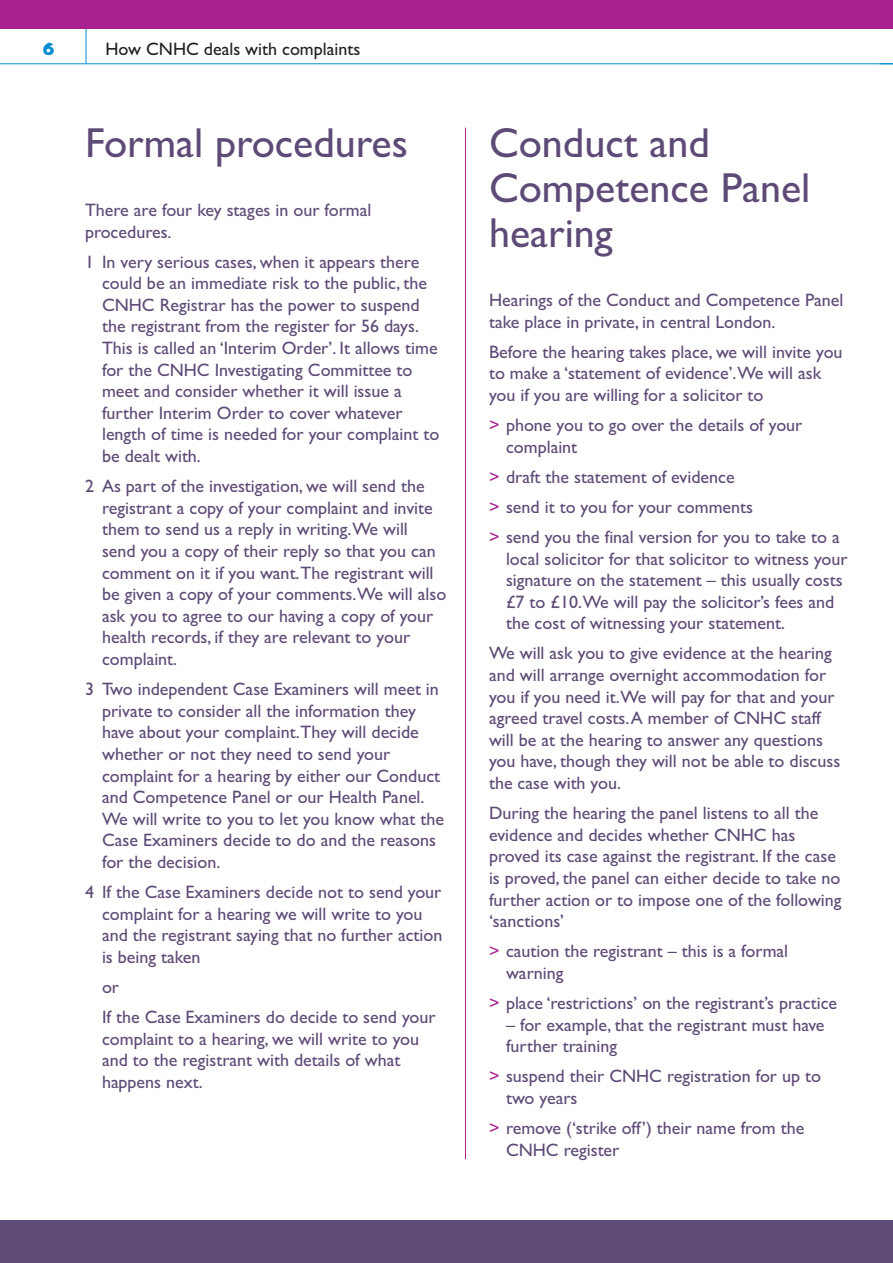
<style>
.page{position:relative;width:893px;height:1263px;background:#fff}
.page>*{position:absolute;margin:0;border:0;box-sizing:border-box;transform-origin:0 0}
.t1{font:42px/45px "Gill Sans";color:#5e4a76}
.t2{font:18px/21.6px "Gill Sans";color:#5e4a76}
.t3{font:18px "Gill Sans";color:#231f20}
.t4{font:800 18px "M Gill Sans";color:#008cd2}
.s1{color:#a8218e}
</style>
<div class="page">
<hr style="left:465px;top:128px;width:1px;height:1031px;background:#a8218e">
<hr style="left:0;top:63px;width:893px;height:1px;background:#008cd2">
<div style="left:0;top:1220px;width:893px;height:43px;background:#5e4a76"></div>
<hr style="left:86px;top:19px;width:1px;height:45px;background:#008cd2">
<svg style="left:879px;top:63px;width:14px;height:1px"></svg>
<div style="left:0;top:0;width:893px;height:29px;background:#a8218e"></div>
<p class="t4" style="left:43px;top:43px;width:14px">6</p>
<p class="t3" style="left:105px;top:38px;width:256px">How CNHC deals with complaints</p>
<h1 class="t1" style="left:85px;top:120px;width:324px">Formal procedures</h1>
<p class="t2" style="left:85px;top:199px;width:288px">There are four key stages in our formal procedures.</p>
<p class="t2" style="left:102px;top:251px;width:339px;text-indent:-17px">1 In very serious cases, when it appears there could be an immediate risk to the public, the CNHC Registrar has the power to suspend the registrant from the register for 56 days.<br>This is called an ‘Interim Order’. It allows time for the CNHC Investigating Committee to meet and consider whether it will issue a further Interim Order to cover whatever length of time is needed for your complaint to be dealt with.</p>
<p class="t2" style="left:102px;top:475px;width:346px;text-indent:-17px">2 As part of the investigation, we will send the registrant a copy of your complaint and invite them to send us a reply in writing.We will<br>send you a copy of their reply so that you can comment on it if you want.The registrant will be given a copy of your comments.We will also ask you to agree to our having a copy of your health records, if they are relevant to your complaint.</p>
<p class="t2" style="left:102px;top:678px;width:344px;text-indent:-17px">3 Two independent Case Examiners will meet in private to consider all the information they have about your complaint.They will decide whether or not they need to send your complaint for a hearing by either our Conduct and Competence Panel or our Health Panel.<br>We will write to you to let you know what the Case Examiners decide to do and the reasons for the decision.</p>
<p class="t2" style="left:102px;top:881px;width:342px;text-indent:-17px">4 If the Case Examiners decide not to send your complaint for a hearing we will write to you and the registrant saying that no further action is being taken</p>
<p class="t2" style="left:102px;top:972px;width:335px;line-height:30.2px">or<br>If the Case Examiners do decide to send your</p>
<p class="t2" style="left:102px;top:1028px;width:319px">complaint to a hearing, we will write to you and to the registrant with details of what happens next.</p>
<h1 class="t1" style="left:489px;top:120px;width:323px">Conduct and<br>Competence Panel hearing</h1>
<p class="t2" style="left:489px;top:289px;width:356px">Hearings of the Conduct and Competence Panel take place in private, in central London.</p>
<p class="t2" style="left:489px;top:341px;width:355px">Before the hearing takes place, we will invite you to make a ‘statement of evidence’.We will ask you if you are willing for a solicitor to</p>
<p class="t2" style="left:506px;top:414px;width:298px;text-indent:-17px"><span class="s1">&gt;</span> phone you to go over the details of your complaint</p>
<p class="t2" style="left:489px;top:461px;width:352px;line-height:30.2px"><span class="s1">&gt;</span> draft the statement of evidence<br><span class="s1">&gt;</span> send it to you for your comments<br><span class="s1">&gt;</span> send you the final version for you to take to a</p>
<p class="t2" style="left:506px;top:547px;width:343px">local solicitor for that solicitor to witness your signature on the statement – this usually costs £7 to £10.We will pay the solicitor’s fees and the cost of witnessing your statement.</p>
<p class="t2" style="left:489px;top:642px;width:353px">We will ask you to give evidence at the hearing and will arrange overnight accommodation for you if you need it.We will pay for that and your agreed travel costs.A member of CNHC staff will be at the hearing to answer any questions you have, though they will not be able to discuss the case with you.</p>
<p class="t2" style="left:489px;top:802px;width:354px">During the hearing the panel listens to all the evidence and decides whether CNHC has proved its case against the registrant. If the case is proved, the panel can either decide to take no further action or to impose one of the following ‘sanctions’</p>
<p class="t2" style="left:506px;top:940px;width:284px;text-indent:-17px"><span class="s1">&gt;</span> caution the registrant – this is a formal warning</p>
<p class="t2" style="left:489px;top:992px;width:350px"><span class="s1">&gt;</span> place ‘restrictions’ on the registrant’s practice</p>
<p class="t2" style="left:506px;top:1013px;width:320px">– for example, that the registrant must have further training</p>
<p class="t2" style="left:506px;top:1065px;width:316px;text-indent:-17px"><span class="s1">&gt;</span> suspend their CNHC registration for up to two years</p>
<p class="t2" style="left:506px;top:1117px;width:300px;text-indent:-17px"><span class="s1">&gt;</span> remove (‘strike off’) their name from the<br>CNHC register</p>
</div>
